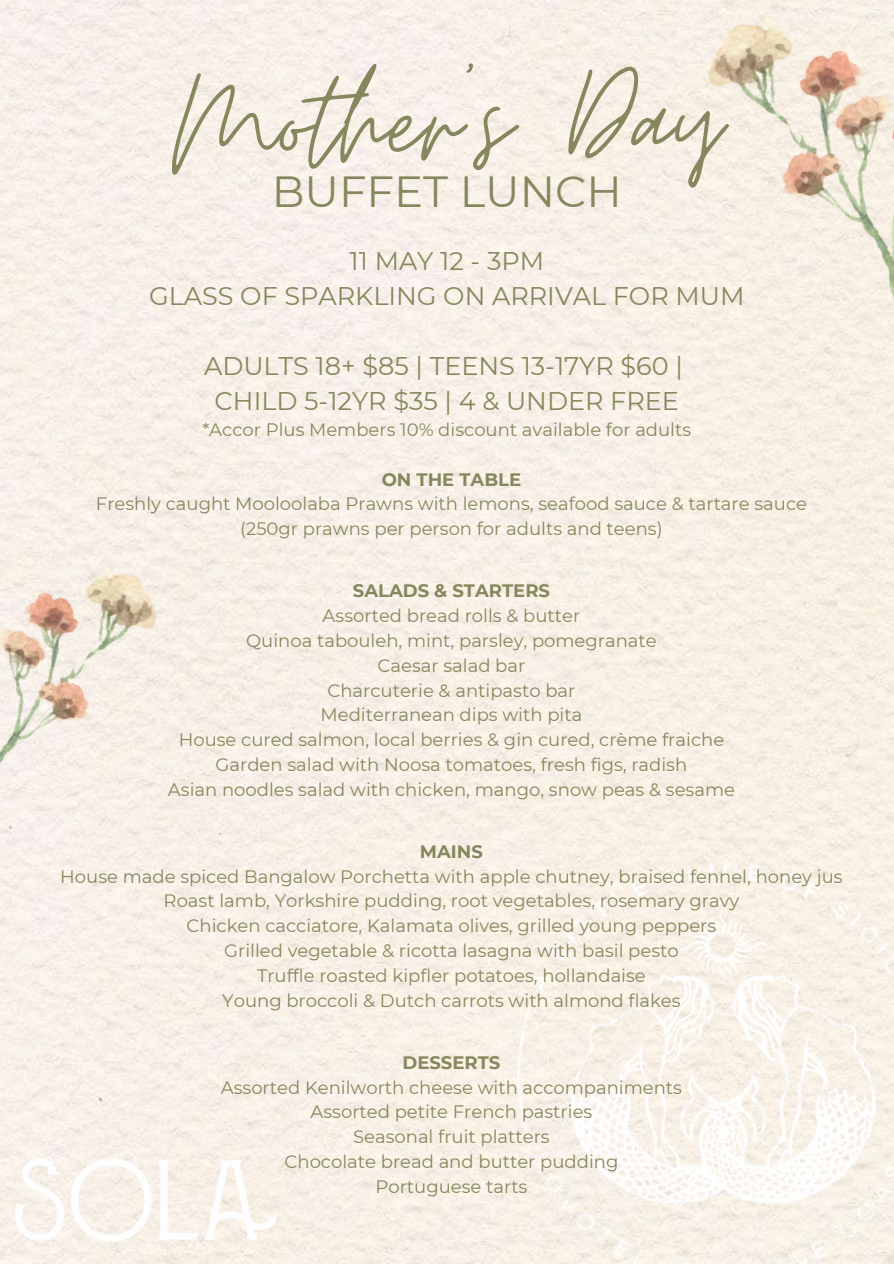
<style>
.page{position:relative;width:894px;height:1264px;background:#fff}
.page>*{position:absolute;margin:0;border:0;box-sizing:border-box;transform-origin:0 0}
.t1{font:149.25px "Moon Time";color:#86875e}
.t2{font:43.5px "Montserrat";color:#86875e}
.t3{font:25.5px/34.8px "Montserrat";color:#86875e;text-align:center}
.t4{font:18px/24.8px "Montserrat";color:#86875e;text-align:center}
.t5{font:700 18px "Montserrat";color:#86875e}
</style>
<div class="page">
<img style="left:497px;top:842px;width:396px;height:421px">
<img style="left:0;top:1143px;width:291px;height:111px">
<img style="left:698px;top:0;width:195px;height:352px">
<img style="left:0;top:528px;width:166px;height:327px">
<h1 class="t1" style="left:172px;top:31px;width:551px">Mother's Day</h1>
<h2 class="t2" style="left:272px;top:165px;width:351px">BUFFET LUNCH</h2>
<h3 class="t3" style="left:149px;top:244px;width:596px">11 MAY 12 - 3PM<br>GLASS OF SPARKLING ON ARRIVAL FOR MUM</h3>
<h3 class="t3" style="left:204px;top:348px;width:480px">ADULTS 18+ $85 | TEENS 13-17YR $60 |<br>CHILD 5-12YR $35 | 4 &amp; UNDER FREE</h3>
<p class="t4" style="left:202px;top:417px;width:490px">*Accor Plus Members 10% discount available for adults</p>
<p class="t5" style="left:381px;top:468px;width:141px">ON THE TABLE</p>
<p class="t4" style="left:96px;top:491px;width:712px">Freshly caught Mooloolaba Prawns with lemons, seafood sauce &amp; tartare sauce (250gr prawns per person for adults and teens)</p>
<p class="t5" style="left:353px;top:580px;width:199px">SALADS &amp; STARTERS</p>
<p class="t4" style="left:168px;top:603px;width:568px">Assorted bread rolls &amp; butter<br>Quinoa tabouleh, mint, parsley, pomegranate<br>Caesar salad bar<br>Charcuterie &amp; antipasto bar<br>Mediterranean dips with pita<br>House cured salmon, local berries &amp; gin cured, crème fraiche Garden salad with Noosa tomatoes, fresh figs, radish<br>Asian noodles salad with chicken, mango, snow peas &amp; sesame</p>
<p class="t5" style="left:420px;top:840px;width:64px">MAINS</p>
<p class="t4" style="left:60px;top:863px;width:783px">House made spiced Bangalow Porchetta with apple chutney, braised fennel, honey jus Roast lamb, Yorkshire pudding, root vegetables, rosemary gravy<br>Chicken cacciatore, Kalamata olives, grilled young peppers<br>Grilled vegetable &amp; ricotta lasagna with basil pesto<br>Truffle roasted kipfler potatoes, hollandaise<br>Young broccoli &amp; Dutch carrots with almond flakes</p>
<p class="t5" style="left:402px;top:1051px;width:99px">DESSERTS</p>
<p class="t4" style="left:221px;top:1074px;width:462px">Assorted Kenilworth cheese with accompaniments<br>Assorted petite French pastries<br>Seasonal fruit platters<br>Chocolate bread and butter pudding<br>Portuguese tarts</p>
</div>
